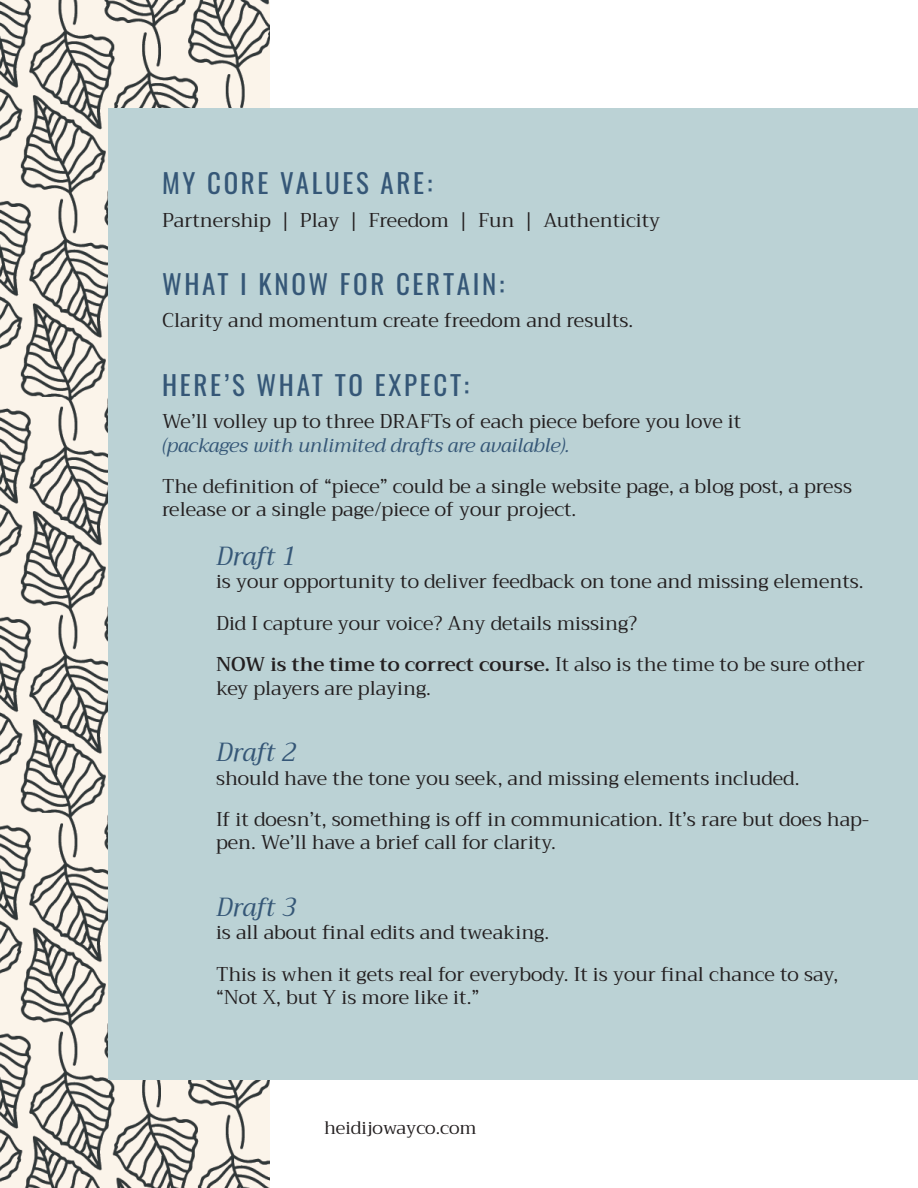
<style>
.page{position:relative;width:918px;height:1188px;background:#fff}
.page>*{position:absolute;margin:0;border:0;box-sizing:border-box;transform-origin:0 0}
.t1{font:27px "Oswald";letter-spacing:.1em;color:#355777}
.t2{font:italic 25.5px "Trirong";color:#355777}
.t3{font:19.5px/41.4px "Trirong";color:#231f20}
.t4{font:italic 19.5px "Trirong";color:#355777}
.t5{font:18px "Trirong";color:#231f20}
.s1{font-weight:600}
</style>
<div class="page">
<img style="left:0;top:0;width:270px;height:1188px">
<div style="left:108px;top:108px;width:810px;height:972px;background:#bbd2d5"></div>
<h1 class="t1" style="left:162px;top:159px;width:272px">MY CORE VALUES ARE:</h1>
<p class="t3" style="left:162px;top:200px;width:500px">Partnership | Play | Freedom | Fun | Authenticity</p>
<h1 class="t1" style="left:162px;top:260px;width:344px">WHAT I KNOW FOR CERTAIN:</h1>
<p class="t3" style="left:162px;top:300px;width:473px">Clarity and momentum create freedom and results.</p>
<h1 class="t1" style="left:162px;top:361px;width:309px">HERE’S WHAT TO EXPECT:</h1>
<p class="t3" style="left:162px;top:401px;width:581px">We’ll volley up to three DRAFTs of each piece before you love it</p>
<p class="t4" style="left:162px;top:430px;width:409px">(packages with unlimited drafts are available).</p>
<p class="t3" style="left:162px;top:475px;width:692px;line-height:23.4px">The definition of “piece” could be a single website page, a blog post, a press release or a single page/piece of your project.</p>
<h2 class="t2" style="left:216px;top:536px;width:82px">Draft 1</h2>
<p class="t3" style="left:216px;top:561px;width:650px">is your opportunity to deliver feedback on tone and missing elements.<br>Did I capture your voice? Any details missing?<br><span class="s1">NOW is the time to correct course.</span> It also is the time to be sure other</p>
<p class="t3" style="left:216px;top:668px;width:217px">key players are playing.</p>
<h2 class="t2" style="left:216px;top:732px;width:82px">Draft 2</h2>
<p class="t3" style="left:216px;top:758px;width:655px">should have the tone you seek, and missing elements included.<br>If it doesn’t, something is off in communication. It’s rare but does hap-</p>
<p class="t3" style="left:216px;top:822px;width:342px">pen. We’ll have a brief call for clarity.</p>
<h2 class="t2" style="left:216px;top:887px;width:82px">Draft 3</h2>
<p class="t3" style="left:216px;top:912px;width:624px">is all about final edits and tweaking.<br>This is when it gets real for everybody. It is your final chance to say,</p>
<p class="t3" style="left:216px;top:977px;width:265px">“Not X, but Y is more like it.”</p>
<p class="t5" style="left:324px;top:1114px;width:154px">heidijowayco.com</p>
</div>
